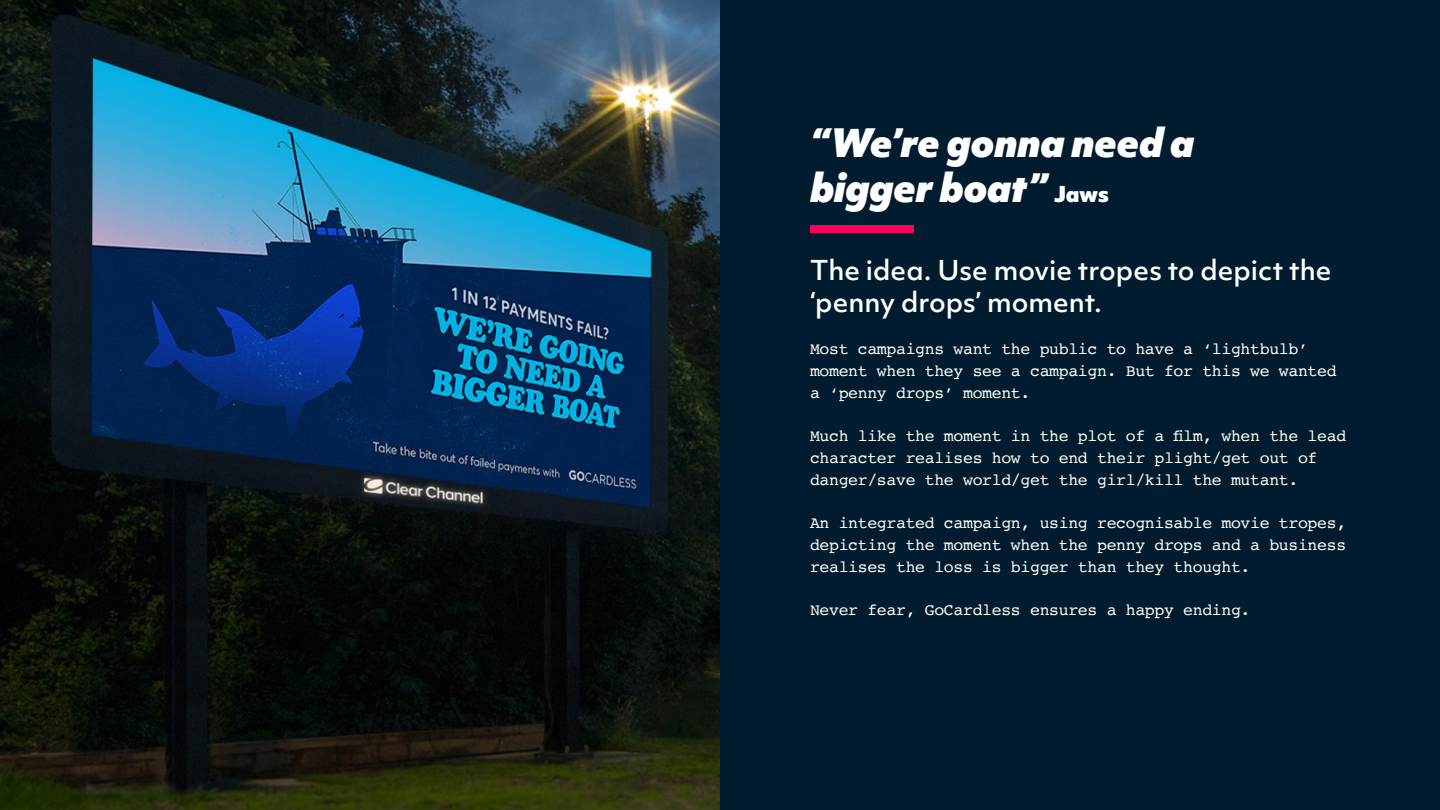
<style>
.page{position:relative;width:1440px;height:810px;background:#fff}
.page>*{position:absolute;margin:0;border:0;box-sizing:border-box;transform-origin:0 0}
.t1{font:italic 900 37.5px/45px "Objektiv Mk 1";letter-spacing:-.015em;color:#fff}
.t2{font:500 26.25px/31.5px "Objektiv Mk 1";color:#fff}
.t3{font:16.5px/21.8px "Courier";letter-spacing:-.02em;color:#fff}
.s1{font-style:normal;font-size:21px}
</style>
<div class="page">
<div style="left:720px;top:0;width:720px;height:810px;background:#001c2e"></div>
<div style="left:810px;top:225px;width:104px;height:7px;background:#ff005c"></div>
<img style="left:0;top:0;width:720px;height:810px">
<p class="t1" style="left:810px;top:118px;width:386px">“We’re gonna need a bigger boat” <span class="s1">Jaws</span></p>
<p class="t2" style="left:810px;top:254px;width:523px">The idea. Use movie tropes to depict the ‘penny drops’ moment.</p>
<p class="t3" style="left:810px;top:338px;width:528px">Most campaigns want the public to have a ‘lightbulb’ moment when they see a campaign. But for this we wanted a ‘penny drops’ moment.</p>
<p class="t3" style="left:810px;top:425px;width:538px">Much like the moment in the plot of a film, when the lead character realises how to end their plight/get out of danger/save the world/get the girl/kill the mutant.</p>
<p class="t3" style="left:810px;top:512px;width:538px;text-align:justify">An integrated campaign, using recognisable movie tropes, depicting the moment when the penny drops and a business realises the loss is bigger than they thought.</p>
<p class="t3" style="left:810px;top:599px;width:442px">Never fear, GoCardless ensures a happy ending.</p>
</div>
